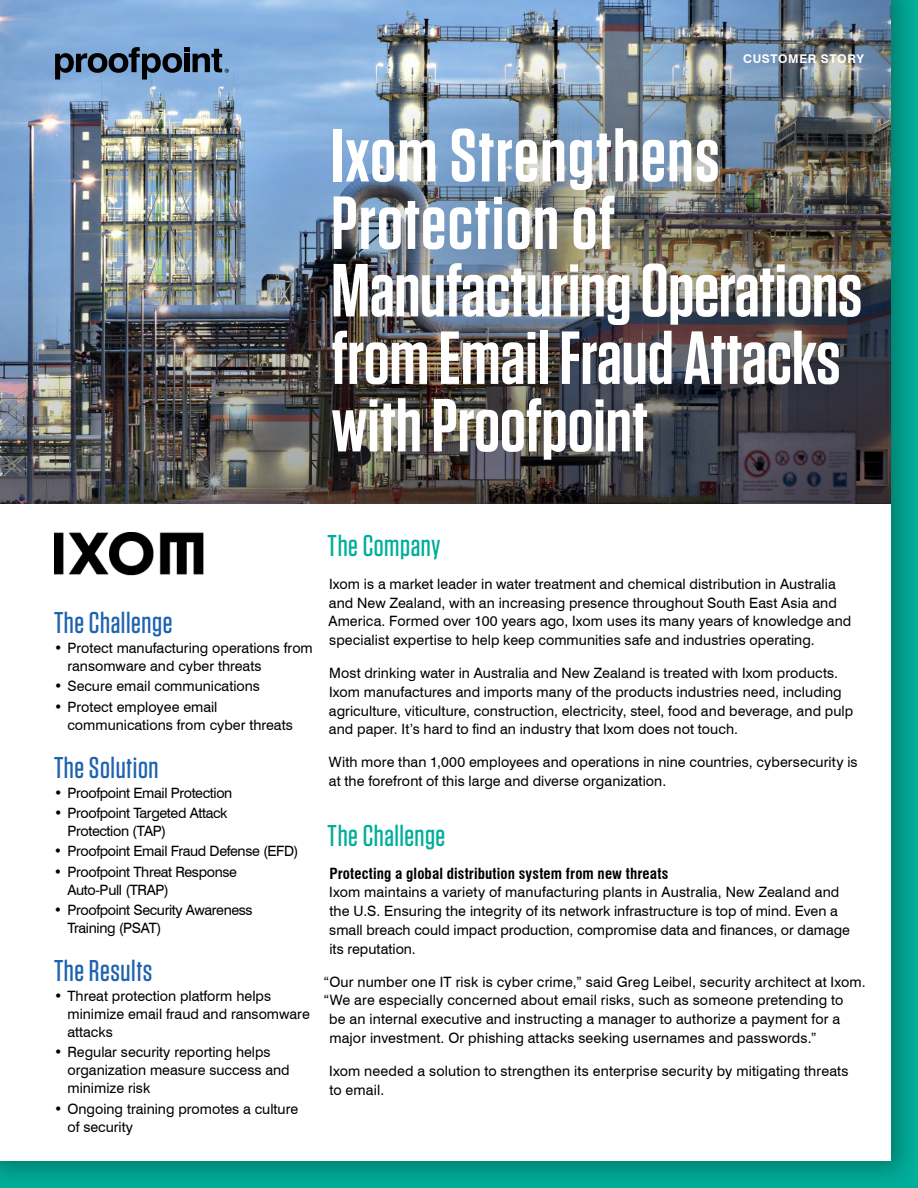
<style>
.page{position:relative;width:918px;height:1188px;background:#fff}
.page>*{position:absolute;margin:0;border:0;box-sizing:border-box;transform-origin:0 0}
.t1{font:600 75px/67.5px "Tungsten";color:#fff}
.t2{font:500 30px "Tungsten";letter-spacing:.02em;color:#1e63af}
.t3{font:500 30px "Tungsten";letter-spacing:.015em;color:#00ae9a}
.t4{font:700 condensed 15px "Swiss 721 BT";letter-spacing:.01em;color:#000}
.t5{font:14.25px/18.8px "Swiss 721 BT";letter-spacing:.005em;color:#000}
.t6{font:14.25px/18px "Swiss 721 BT";letter-spacing:-.025em;color:#000}
.t7{font:700 12px "Swiss 721 BT";letter-spacing:.05em;color:#fff}
</style>
<div class="page">
<div style="left:0;top:0;width:918px;height:1188px;background:#000;opacity:.3"></div>
<div style="left:0;top:0;width:891px;height:1161px;background:#fff"></div>
<img style="left:0;top:0;width:891px;height:503px">
<img style="left:54px;top:532px;width:150px;height:44px">
<svg style="left:55px;top:47px;width:174px;height:33px;background:#536f8d"></svg>
<p class="t7" style="left:743px;top:52px;width:122px">CUSTOMER STORY</p>
<h1 class="t1" style="left:331px;top:123px;width:533px">Ixom Strengthens<br>Protection of<br>Manufacturing Operations from Email Fraud Attacks with Proofpoint</h1>
<h2 class="t2" style="left:54px;top:607px;width:120px">The Challenge</h2>
<p class="t5" style="left:67px;top:639px;width:247px;line-height:18px;text-indent:-13px">• Protect manufacturing operations from ransomware and cyber threats</p>
<p class="t5" style="left:54px;top:677px;width:207px">• Secure email communications</p>
<p class="t5" style="left:67px;top:697px;width:227px;line-height:18px;text-indent:-13px">• Protect employee email communications from cyber threats</p>
<h2 class="t2" style="left:54px;top:752px;width:106px">The Solution</h2>
<p class="t6" style="left:54px;top:784px;width:180px">• Proofpoint Email Protection</p>
<p class="t6" style="left:67px;top:804px;width:162px;text-indent:-13px">• Proofpoint Targeted Attack<br>Protection (TAP)</p>
<p class="t6" style="left:54px;top:842px;width:246px">• Proofpoint Email Fraud Defense (EFD)</p>
<p class="t6" style="left:67px;top:862px;width:171px;text-indent:-13px">• Proofpoint Threat Response<br>Auto-Pull (TRAP)</p>
<p class="t6" style="left:67px;top:901px;width:187px;text-indent:-13px">• Proofpoint Security Awareness<br>Training (PSAT)</p>
<h2 class="t2" style="left:54px;top:955px;width:100px">The Results</h2>
<p class="t5" style="left:67px;top:987px;width:244px;line-height:18px;text-indent:-13px">• Threat protection platform helps minimize email fraud and ransomware attacks</p>
<p class="t5" style="left:67px;top:1043px;width:224px;line-height:18px;text-indent:-13px">• Regular security reporting helps organization measure success and minimize risk</p>
<p class="t5" style="left:67px;top:1099px;width:232px;line-height:18px;text-indent:-13px">• Ongoing training promotes a culture of security</p>
<h2 class="t3" style="left:328px;top:530px;width:115px">The Company</h2>
<p class="t5" style="left:328px;top:574px;width:525px">Ixom is a market leader in water treatment and chemical distribution in Australia and New Zealand, with an increasing presence throughout South East Asia and America. Formed over 100 years ago, Ixom uses its many years of knowledge and specialist expertise to help keep communities safe and industries operating.</p>
<p class="t5" style="left:329px;top:663px;width:526px">Most drinking water in Australia and New Zealand is treated with Ixom products.<br>Ixom manufactures and imports many of the products industries need, including agriculture, viticulture, construction, electricity, steel, food and beverage, and pulp and paper. It’s hard to find an industry that Ixom does not touch.</p>
<p class="t5" style="left:329px;top:753px;width:530px">With more than 1,000 employees and operations in nine countries, cybersecurity is at the forefront of this large and diverse organization.</p>
<h2 class="t3" style="left:328px;top:820px;width:119px">The Challenge</h2>
<p class="t4" style="left:329px;top:864px;width:340px">Protecting a global distribution system from new threats</p>
<p class="t5" style="left:329px;top:883px;width:522px">Ixom maintains a variety of manufacturing plants in Australia, New Zealand and the U.S. Ensuring the integrity of its network infrastructure is top of mind. Even a small breach could impact production, compromise data and finances, or damage its reputation.</p>
<p class="t5" style="left:324px;top:972px;width:544px">“Our number one IT risk is cyber crime,” said Greg Leibel, security architect at Ixom.</p>
<p class="t5" style="left:324px;top:991px;width:521px">“We are especially concerned about email risks, such as someone pretending to</p>
<p class="t5" style="left:329px;top:1010px;width:512px">be an internal executive and instructing a manager to authorize a payment for a</p>
<p class="t5" style="left:329px;top:1028px;width:489px">major investment. Or phishing attacks seeking usernames and passwords.”</p>
<p class="t5" style="left:329px;top:1061px;width:521px">Ixom needed a solution to strengthen its enterprise security by mitigating threats to email.</p>
</div>
